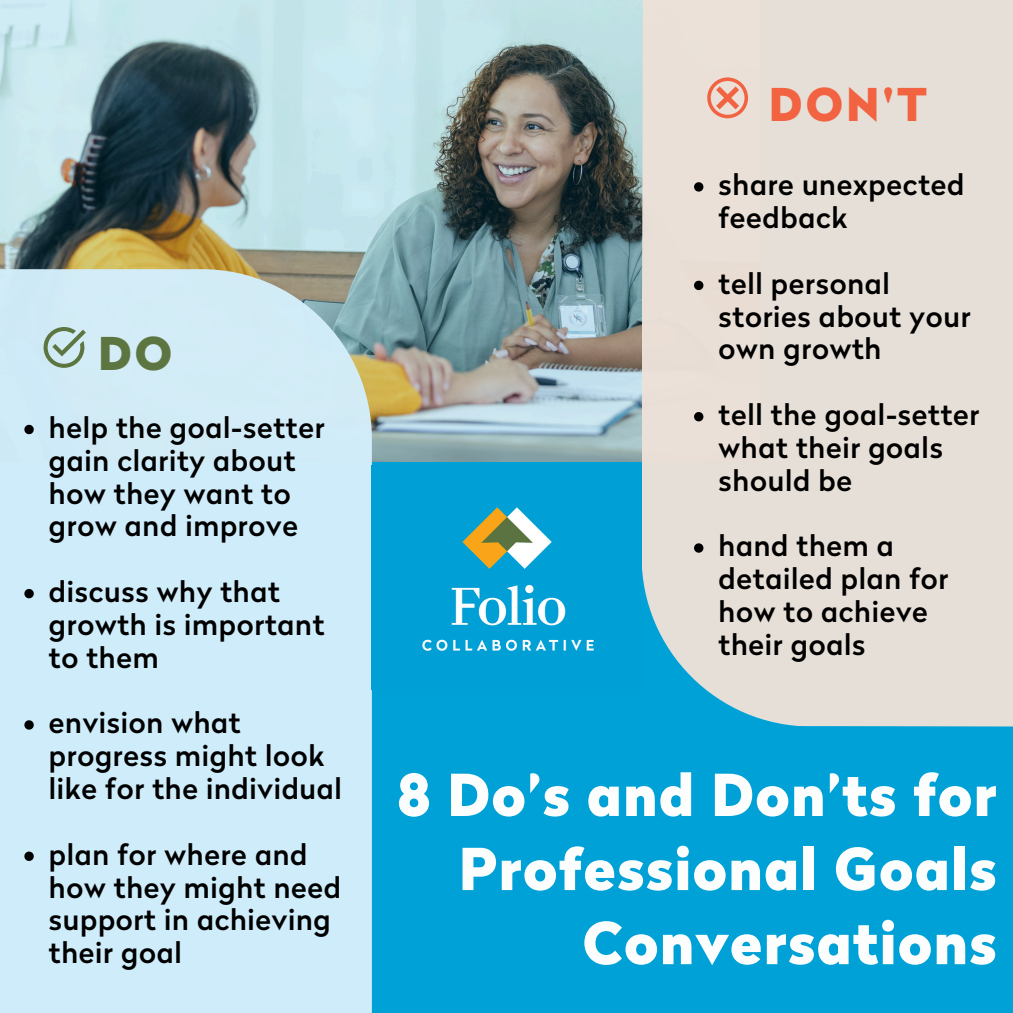
<style>
.page{position:relative;width:1013px;height:1013px;background:#fff}
.page>*{position:absolute;margin:0;border:0;box-sizing:border-box;transform-origin:0 0}
.t1{font:900 57.5px/74px "Radikal";letter-spacing:.02em;color:#fcfefe;text-align:right}
.t2{font:900 45px "Radikal";color:#f16341}
.t3{font:900 45px "Radikal";color:#5d7641}
.t4{font:500 28.75px/32.8px "Radikal";letter-spacing:.025em;color:#000}
</style>
<div class="page">
<div style="left:0;top:0;width:1012px;height:1012px;background:#00a1d7"></div>
<img style="left:0;top:0;width:641px;height:461px">
<div style="left:0;top:269px;width:372px;height:743px;background:#d3eefb"></div>
<div style="left:641px;top:0;width:371px;height:727px;background:#e6dfd7"></div>
<svg style="left:707px;top:77px;width:41px;height:41px;background:#ecae9c"></svg>
<svg style="left:44px;top:327px;width:42px;height:41px"></svg>
<img style="left:422px;top:507px;width:172px;height:144px">
<svg style="left:24px;top:425px;width:10px;height:9px"></svg>
<svg style="left:24px;top:589px;width:10px;height:9px"></svg>
<svg style="left:24px;top:720px;width:10px;height:9px"></svg>
<svg style="left:24px;top:851px;width:10px;height:10px"></svg>
<svg style="left:694px;top:182px;width:9px;height:10px"></svg>
<svg style="left:694px;top:281px;width:9px;height:9px"></svg>
<svg style="left:694px;top:412px;width:9px;height:9px"></svg>
<svg style="left:694px;top:543px;width:9px;height:9px"></svg>
<p class="t3" style="left:98px;top:321px;width:76px">DO</p>
<p class="t4" style="left:49px;top:411px;width:277px">help the goal-setter gain clarity about how they want to grow and improve</p>
<p class="t4" style="left:49px;top:575px;width:277px">discuss why that growth is important to them</p>
<p class="t4" style="left:49px;top:706px;width:294px">envision what progress might look like for the individual</p>
<p class="t4" style="left:49px;top:837px;width:294px">plan for where and how they might need support in achieving their goal</p>
<p class="t2" style="left:768px;top:71px;width:160px">DON'T</p>
<p class="t4" style="left:718px;top:168px;width:247px">share unexpected feedback</p>
<h2 class="t4" style="left:718px;top:267px;width:253px">tell personal stories about your own growth</h2>
<p class="t4" style="left:718px;top:398px;width:262px">tell the goal-setter what their goals should be</p>
<p class="t4" style="left:718px;top:529px;width:231px">hand them a detailed plan for how to achieve their goals</p>
<h2 class="t1" style="left:397px;top:757px;width:600px">8 Do’s and Don’ts for<br>Professional Goals<br>Conversations</h2>
</div>
